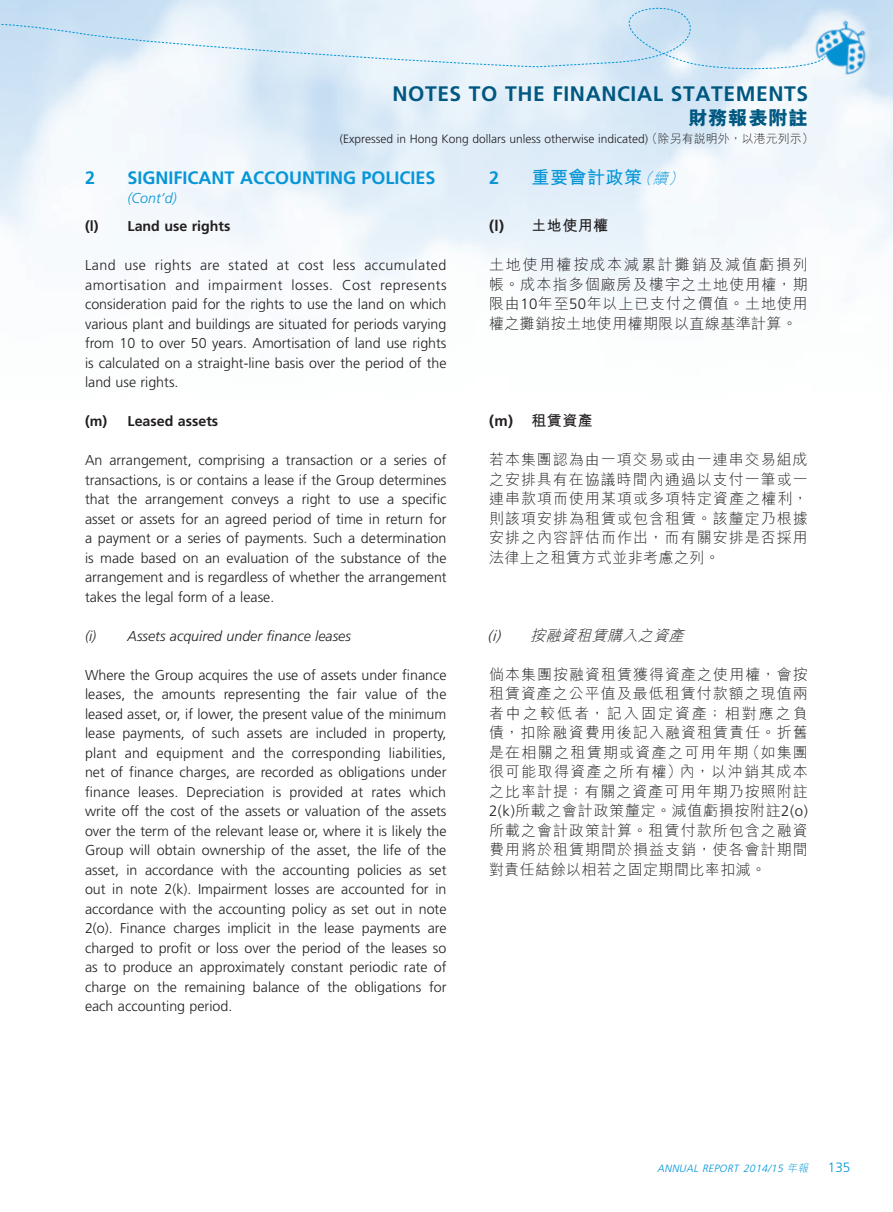
<style>
.page{position:relative;width:893px;height:1212px;background:#fff}
.page>*{position:absolute;margin:0;border:0;box-sizing:border-box;transform-origin:0 0}
.t1{font:700 21px "Frutiger LT Std";letter-spacing:.03em;color:#005881}
.t2{font:800 19.5px "M Hei HK";letter-spacing:.03em;color:#005881}
.t3{font:700 18px "Frutiger LT Std";color:#0696d7}
.t4{font:700 18px "M Hei HK";letter-spacing:.03em;color:#0696d7}
.t5{font:300 15px/19.5px "M Hei HK";letter-spacing:.065em;color:#231f20;text-align:justify}
.t6{font:700 15px "M Hei HK";letter-spacing:.03em;color:#231f20}
.t7{font:italic 300 15px "M Hei HK";color:#231f20}
.t8{font:300 14.25px/19.5px "Frutiger LT Std";color:#231f20;text-align:justify}
.t9{font:italic 300 14.25px "Frutiger LT Std";color:#231f20}
.t10{font:700 14.25px "Frutiger LT Std";color:#231f20}
.t11{font:italic 300 14.25px "Frutiger LT Std";color:#0696d7}
.t12{font:300 13.5px "Frutiger LT Std";color:#0696d7}
.t13{font:300 12px "Frutiger LT Std";color:#231f20}
.t14{font:italic 300 10.5px "Frutiger LT Std";color:#0696d7}
.s1{font-family:"M Hei HK"}
.s2{font-weight:300;font-style:italic;font-size:15px}
.s3{font-family:"Frutiger LT Std"}
</style>
<div class="page">
<svg style="left:0;top:4px;width:824px;height:11px;background:#d6e8f6"></svg>
<svg style="left:0;top:15px;width:801px;height:63px;background:#daeaf7"></svg>
<img style="left:801px;top:9px;width:84px;height:76px">
<h1 class="t1" style="left:392px;top:81px;width:417px">NOTES TO THE FINANCIAL STATEMENTS</h1>
<h2 class="t2" style="left:688px;top:105px;width:121px">財務報表附註</h2>
<p class="t13" style="left:340px;top:132px;width:476px">(Expressed in Hong Kong dollars unless otherwise indicated)<span class="s1">（除另有說明外，以港元列示）</span></p>
<p class="t3" style="left:489px;top:167px;width:12px">2</p>
<p class="t4" style="left:531px;top:164px;width:158px">重要會計政策<span class="s2">（續）</span></p>
<p class="t6" style="left:489px;top:215px;width:121px"><span class="s3">(L)</span> 土地使用權</p>
<p class="t5" style="left:489px;top:254px;width:320px">土地使用權按成本減累計攤銷及減值虧損列帳。成本指多個廠房及樓宇之土地使用權，期限由<span class="s3">10</span>年至<span class="s3">50</span>年以上已支付之價值。土地使用權之攤銷按土地使用權期限以直線基準計算。</p>
<p class="t3" style="left:85px;top:167px;width:12px">2</p>
<p class="t3" style="left:128px;top:167px;width:308px">SIGNIFICANT ACCOUNTING POLICIES</p>
<p class="t11" style="left:128px;top:190px;width:51px">(Cont’d)</p>
<p class="t10" style="left:85px;top:218px;width:33px">(L) L</p>
<p class="t10" style="left:135px;top:218px;width:97px">AND USE RIGHTS</p>
<p class="t8" style="left:85px;top:256px;width:363px">Land use rights are stated at cost less accumulated amortisation and impairment losses. Cost represents consideration paid for the rights to use the land on which various plant and buildings are situated for periods varying from 10 to over 50 years. Amortisation of land use rights is calculated on a straight-line basis over the period of the land use rights.</p>
<p class="t10" style="left:85px;top:413px;width:135px">(M) LEASED ASSETS</p>
<p class="t8" style="left:85px;top:451px;width:363px">An arrangement, comprising a transaction or a series of transactions, is or contains a lease if the Group determines that the arrangement conveys a right to use a specific asset or assets for an agreed period of time in return for a payment or a series of payments. Such a determination is made based on an evaluation of the substance of the arrangement and is regardless of whether the arrangement takes the legal form of a lease.</p>
<p class="t9" style="left:85px;top:627px;width:267px">(i) Assets acquired under finance leases</p>
<p class="t8" style="left:85px;top:665px;width:363px">Where the Group acquires the use of assets under finance leases, the amounts representing the fair value of the leased asset, or, if lower, the present value of the minimum lease payments, of such assets are included in property, plant and equipment and the corresponding liabilities, net of finance charges, are recorded as obligations under finance leases. Depreciation is provided at rates which write off the cost of the assets or valuation of the assets over the term of the relevant lease or, where it is likely the Group will obtain ownership of the asset, the life of the asset, in accordance with the accounting policies as set out in note 2(k). Impairment losses are accounted for in accordance with the accounting policy as set out in note 2(o). Finance charges implicit in the lease payments are charged to profit or loss over the period of the leases so as to produce an approximately constant periodic rate of charge on the remaining balance of the obligations for each accounting period.</p>
<p class="t6" style="left:489px;top:410px;width:105px"><span class="s3">(M)</span> 租賃資產</p>
<p class="t5" style="left:489px;top:449px;width:320px">若本集團認為由一項交易或由一連串交易組成之安排具有在協議時間內通過以支付一筆或一連串款項而使用某項或多項特定資產之權利，則該項安排為租賃或包含租賃。該釐定乃根據安排之內容評估而作出，而有關安排是否採用法律上之租賃方式並非考慮之列。</p>
<p class="t7" style="left:487px;top:625px;width:203px"><span class="s3">(i)</span> 按融資租賃購入之資產</p>
<p class="t5" style="left:489px;top:664px;width:320px">倘本集團按融資租賃獲得資產之使用權，會按租賃資產之公平值及最低租賃付款額之現值兩者中之較低者，記入固定資產；相對應之負債，扣除融資費用後記入融資租賃責任。折舊是在相關之租賃期或資產之可用年期（如集團很可能取得資產之所有權）內，以沖銷其成本之比率計提；有關之資產可用年期乃按照附註<span class="s3">2(k)</span>所載之會計政策釐定。減值虧損按附註<span class="s3">2(o)</span>所載之會計政策計算。租賃付款所包含之融資費用將於租賃期間於損益支銷，使各會計期間對責任結餘以相若之固定期間比率扣減。</p>
<p class="t14" style="left:657px;top:1162px;width:155px">ANNUAL REPORT 2014/15 <span class="s1">年報</span></p>
<p class="t12" style="left:828px;top:1160px;width:24px">135</p>
</div>
